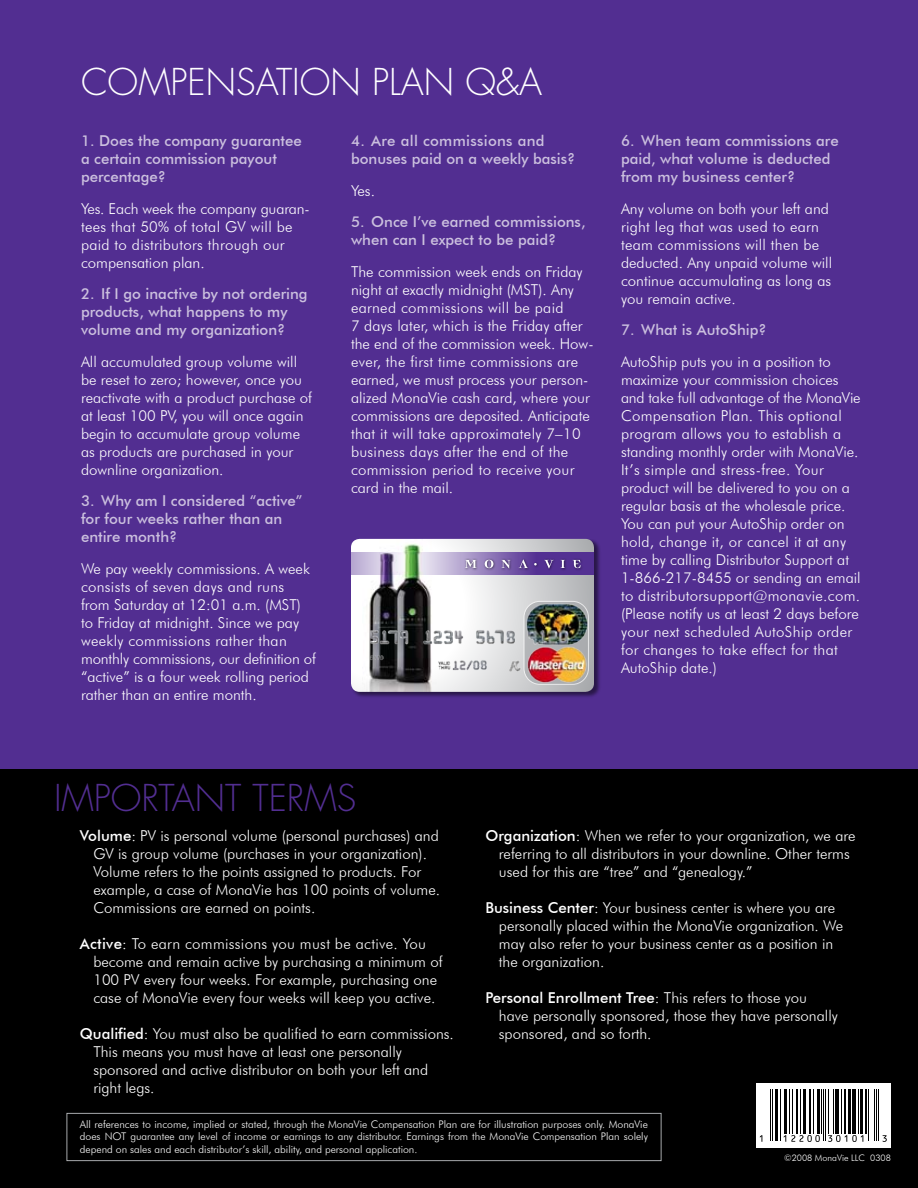
<style>
.page{position:relative;width:918px;height:1188px;background:#fff}
.page>*{position:absolute;margin:0;border:0;box-sizing:border-box;transform-origin:0 0}
.t1{font:300 36px "Futura";color:#fff}
.t2{font:300 36px "Futura";color:#522e91}
.t3{font:300 15px/18px "Futura BT";color:#fff}
.t4{font:500 15px/18px "Futura BT";color:#cbc0de}
.t5{font:300 15px/18px "Futura BT";letter-spacing:.02em;color:#fff}
.t6{font:300 10.5px/12.6px "Futura BT";color:#fff;text-align:justify}
.t7{font:300 9px "Futura BT";color:#fff}
.s1{font-weight:500}
</style>
<div class="page">
<div style="left:0;top:0;width:918px;height:773px;background:#522e91"></div>
<div style="left:0;top:770px;width:918px;height:418px;background:#000"></div>
<div style="left:67px;top:1113px;width:595px;height:48px;border:1px solid #a7a9ac"></div>
<div style="left:351px;top:539px;width:256px;height:165px;background:#000;opacity:.5"></div>
<img style="left:351px;top:539px;width:243px;height:153px">
<div style="left:756px;top:1083px;width:135px;height:65px;background:#fff"></div>
<hr style="left:770px;top:1089px;width:1px;height:52px;background:#000">
<hr style="left:772px;top:1089px;width:1px;height:52px;background:#000">
<hr style="left:776px;top:1089px;width:2px;height:52px;background:#000">
<hr style="left:781px;top:1089px;width:1px;height:52px;background:#000">
<hr style="left:784px;top:1089px;width:2px;height:45px;background:#000">
<hr style="left:789px;top:1089px;width:1px;height:45px;background:#000">
<hr style="left:792px;top:1089px;width:1px;height:45px;background:#000">
<hr style="left:796px;top:1089px;width:1px;height:45px;background:#000">
<hr style="left:800px;top:1089px;width:1px;height:45px;background:#000">
<hr style="left:804px;top:1089px;width:2px;height:45px;background:#000">
<hr style="left:809px;top:1089px;width:2px;height:45px;background:#000">
<hr style="left:813px;top:1089px;width:1px;height:45px;background:#000">
<hr style="left:817px;top:1089px;width:2px;height:45px;background:#000">
<hr style="left:821px;top:1089px;width:1px;height:45px;background:#000">
<hr style="left:823px;top:1089px;width:1px;height:52px;background:#000">
<hr style="left:825px;top:1089px;width:1px;height:52px;background:#000">
<hr style="left:828px;top:1089px;width:1px;height:45px;background:#000">
<hr style="left:834px;top:1089px;width:1px;height:45px;background:#000">
<hr style="left:836px;top:1089px;width:3px;height:45px;background:#000">
<hr style="left:842px;top:1089px;width:1px;height:45px;background:#000">
<hr style="left:844px;top:1089px;width:2px;height:45px;background:#000">
<hr style="left:848px;top:1089px;width:3px;height:45px;background:#000">
<hr style="left:852px;top:1089px;width:3px;height:45px;background:#000">
<hr style="left:858px;top:1089px;width:1px;height:45px;background:#000">
<hr style="left:860px;top:1089px;width:2px;height:45px;background:#000">
<hr style="left:865px;top:1089px;width:2px;height:45px;background:#000">
<hr style="left:868px;top:1089px;width:1px;height:52px;background:#000">
<hr style="left:874px;top:1089px;width:1px;height:52px;background:#000">
<hr style="left:876px;top:1089px;width:1px;height:52px;background:#000">
<hr style="left:878px;top:1089px;width:1px;height:52px;background:#000">
<svg style="left:883px;top:1135px;width:4px;height:7px"></svg>
<svg style="left:784px;top:1135px;width:36px;height:7px"></svg>
<svg style="left:828px;top:1135px;width:35px;height:7px"></svg>
<h1 class="t1" style="left:81px;top:59px;width:463px">COMPENSATION PLAN Q&amp;A</h1>
<p class="t4" style="left:81px;top:132px;width:222px">1. Does the company guarantee a certain commission payout percentage?</p>
<p class="t5" style="left:81px;top:199px;width:230px">Yes. Each week the company guaran&shy;tees that 50% of total GV will be paid to distributors through our compensation plan.</p>
<p class="t4" style="left:81px;top:285px;width:228px">2. If I go inactive by not ordering products, what happens to my volume and my organization?</p>
<p class="t3" style="left:81px;top:352px;width:233px">All accumulated group volume will be reset to zero; however, once you reactivate with a product purchase of at least 100 PV, you will once again begin to accumulate group volume as products are purchased in your downline organization.</p>
<p class="t4" style="left:81px;top:492px;width:223px">3. Why am I considered “active” for four weeks rather than an entire month?</p>
<p class="t3" style="left:81px;top:559px;width:237px">We pay weekly commissions. A week consists of seven days and runs from Saturday at 12:01 a.m. (MST) to Friday at midnight. Since we pay weekly commissions rather than monthly commissions, our definition of “active” is a four week rolling period rather than an entire month.</p>
<p class="t4" style="left:351px;top:132px;width:226px">4. Are all commissions and bonuses paid on a weekly basis?</p>
<p class="t3" style="left:351px;top:181px;width:26px">Yes.</p>
<p class="t4" style="left:351px;top:213px;width:236px">5. Once I’ve earned commissions, when can I expect to be paid?</p>
<p class="t3" style="left:351px;top:262px;width:244px">The commission week ends on Friday night at exactly midnight (MST). Any earned commissions will be paid<br>7 days later, which is the Friday after the end of the commission week. How&shy;ever, the first time commissions are earned, we must process your person&shy;alized MonaVie cash card, where your commissions are deposited. Anticipate that it will take approximately 7–10 business days after the end of the commission period to receive your card in the mail.</p>
<p class="t4" style="left:621px;top:132px;width:219px">6. When team commissions are paid, what volume is deducted from my business center?</p>
<p class="t3" style="left:621px;top:199px;width:213px">Any volume on both your left and right leg that was used to earn team commissions will then be deducted. Any unpaid volume will continue accumulating as long as you remain active.</p>
<p class="t4" style="left:621px;top:321px;width:147px">7. What is AutoShip?</p>
<p class="t3" style="left:621px;top:352px;width:241px">AutoShip puts you in a position to maximize your commission choices and take full advantage of the MonaVie Compensation Plan. This optional program allows you to establish a standing monthly order with MonaVie.<br>It’s simple and stress-free. Your product will be delivered to you on a regular basis at the wholesale price.<br>You can put your AutoShip order on hold, change it, or cancel it at any time by calling Distributor Support at 1-866-217-8455 or sending an email to distributorsupport@monavie.com. (Please notify us at least 2 days before your next scheduled AutoShip order for changes to take effect for that AutoShip date.)</p>
<h1 class="t2" style="left:54px;top:774px;width:304px">IMPORTANT TERMS</h1>
<p class="t3" style="left:93px;top:826px;width:348px;text-indent:-14px"><span class="s1">Volume</span>: PV is personal volume (personal purchases) and GV is group volume (purchases in your organization).<br>Volume refers to the points assigned to products. For example, a case of MonaVie has 100 points of volume.<br>Commissions are earned on points.</p>
<p class="t3" style="left:93px;top:934px;width:351px;text-indent:-14px"><span class="s1">Active</span>: To earn commissions you must be active. You become and remain active by purchasing a minimum of 100 PV every four weeks. For example, purchasing one case of MonaVie every four weeks will keep you active.</p>
<p class="t3" style="left:93px;top:1024px;width:362px;text-indent:-14px"><span class="s1">Qualified</span>: You must also be qualified to earn commissions.<br>This means you must have at least one personally sponsored and active distributor on both your left and right legs.</p>
<p class="t3" style="left:499px;top:826px;width:358px;text-indent:-14px"><span class="s1">Organization</span>: When we refer to your organization, we are referring to all distributors in your downline. Other terms used for this are “tree” and “genealogy.”</p>
<p class="t3" style="left:499px;top:898px;width:346px;text-indent:-14px"><span class="s1">Business Center</span>: Your business center is where you are personally placed within the MonaVie organization. We may also refer to your business center as a position in the organization.</p>
<p class="t3" style="left:499px;top:988px;width:340px;text-indent:-14px"><span class="s1">Personal Enrollment Tree</span>: This refers to those you have personally sponsored, those they have personally sponsored, and so forth.</p>
<p class="t6" style="left:80px;top:1118px;width:570px">All references to income, implied or stated, through the MonaVie Compensation Plan are for illustration purposes only. MonaVie does NOT guarantee any level of income or earnings to any distributor. Earnings from the MonaVie Compensation Plan solely depend on sales and each distributor’s skill, ability, and personal application.</p>
<p class="t7" style="left:784px;top:1153px;width:108px">©2008 MonaVie LLC 0308</p>
</div>
